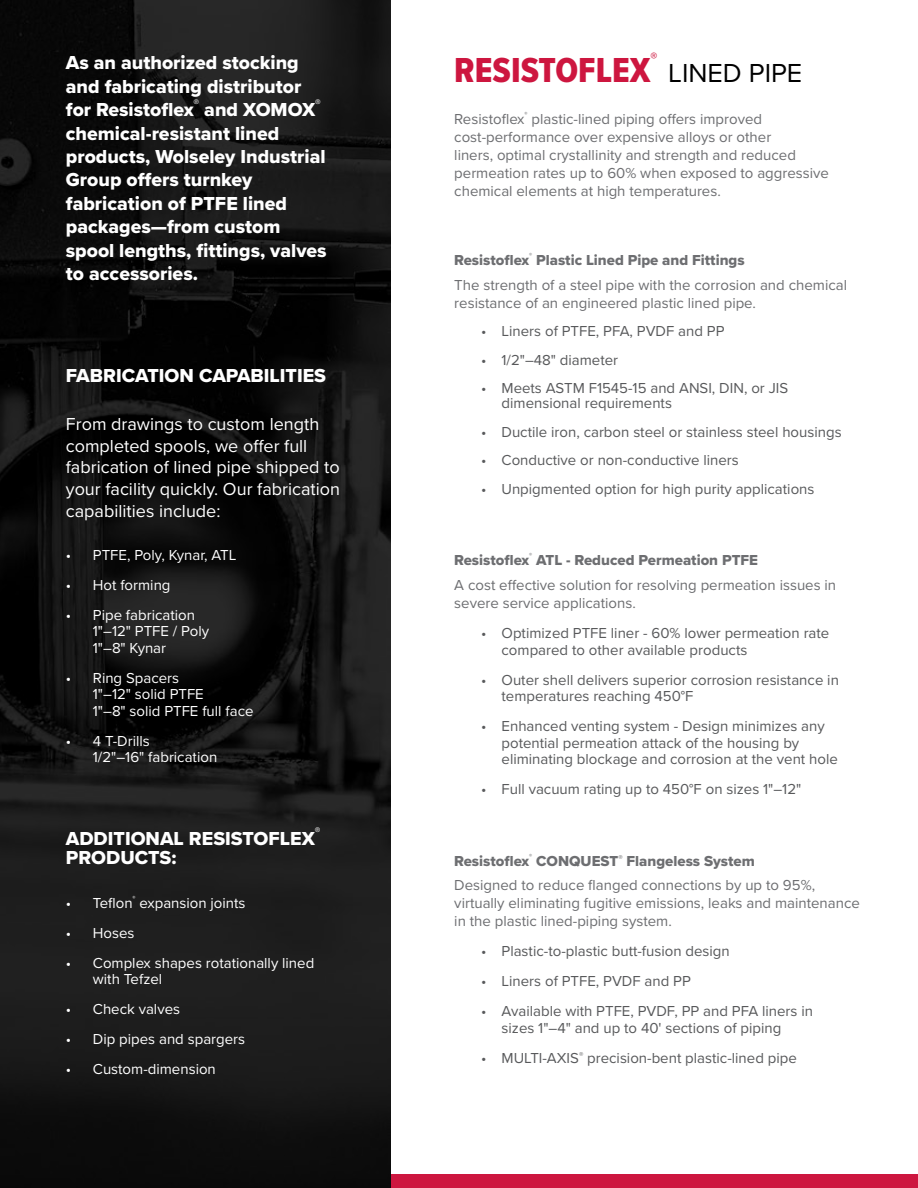
<style>
.page{position:relative;width:918px;height:1188px;background:#fff}
.page>*{position:absolute;margin:0;border:0;box-sizing:border-box;transform-origin:0 0}
.t1{font:36px "Proxima Nova Cond Extrabld";color:#cd163f}
.t2{font:27px "Proxima Nova";color:#000}
.t3{font:19.5px/23.4px "Proxima Nova Extrabld";color:#fff}
.t4{font:18px/21.6px "Proxima Nova";color:#fff}
.t5{font:15px/16.5px "Proxima Nova";color:#58595b}
.t6{font:15px/18px "Proxima Nova";color:#6d6e71}
.t7{font:15px/16.5px "Proxima Nova";color:#fff}
.t8{font:15px "Proxima Nova Extrabld";color:#6d6e71}
.t9{font:13.95px "Proxima Nova Cond Extrabld";color:#cd163f}
.t10{font:11.4px "Proxima Nova Extrabld";color:#fff}
.t11{font:6.15px "Proxima Nova Extrabld";color:#6d6e71}
.t12{font:6.15px "Proxima Nova Extrabld";color:#fff}
</style>
<div class="page">
<div style="left:0;top:1174px;width:918px;height:14px;background:#cd163f"></div>
<svg style="left:0;top:0;width:390px;height:1188px;background:#131313"></svg>
<h3 class="t3" style="left:66px;top:51px;width:237px">As an authorized stocking and fabricating distributor for Resistoflex</h3>
<p class="t10" style="left:315px;top:94px;width:7px">®</p>
<h3 class="t3" style="left:66px;top:121px;width:262px">chemical-resistant lined products, Wolseley Industrial<br>Group offers turnkey fabrication of PTFE lined packages—from custom spool lengths, fittings, valves to accessories.</h3>
<p class="t10" style="left:194px;top:94px;width:7px">®</p>
<h3 class="t3" style="left:204px;top:98px;width:112px">and XOMOX</h3>
<h3 class="t3" style="left:66px;top:363px;width:262px">FABRICATION CAPABILITIES</h3>
<p class="t4" style="left:66px;top:413px;width:276px">From drawings to custom length completed spools, we offer full fabrication of lined pipe shipped to your facility quickly. Our fabrication capabilities include:</p>
<p class="t7" style="left:66px;top:546px;width:172px">• PTFE, Poly, Kynar, ATL</p>
<p class="t7" style="left:66px;top:576px;width:106px">• Hot forming</p>
<p class="t7" style="left:93px;top:606px;width:118px;text-indent:-27px">• Pipe fabrication<br>1"–12" PTFE / Poly<br>1"–8" Kynar</p>
<p class="t7" style="left:93px;top:669px;width:162px;text-indent:-27px">• Ring Spacers<br>1"–12" solid PTFE<br>1"–8" solid PTFE full face</p>
<p class="t7" style="left:93px;top:732px;width:126px;text-indent:-27px">• 4 T-Drills<br>1/2"–16" fabrication</p>
<p class="t10" style="left:315px;top:823px;width:7px">®</p>
<h3 class="t3" style="left:66px;top:826px;width:251px">ADDITIONAL RESISTOFLEX</h3>
<h3 class="t3" style="left:66px;top:846px;width:112px">PRODUCTS:</h3>
<p class="t7" style="left:66px;top:894px;width:68px">• Teflon</p>
<p class="t12" style="left:133px;top:893px;width:5px">®</p>
<p class="t7" style="left:140px;top:894px;width:108px">expansion joints</p>
<p class="t7" style="left:66px;top:924px;width:70px">• Hoses</p>
<p class="t7" style="left:93px;top:954px;width:223px;text-indent:-27px">• Complex shapes rotationally lined with Tefzel</p>
<p class="t7" style="left:66px;top:1000px;width:116px">• Check valves</p>
<p class="t7" style="left:66px;top:1030px;width:181px">• Dip pipes and spargers</p>
<p class="t7" style="left:66px;top:1060px;width:152px">• Custom-dimension</p>
<p class="t9" style="left:650px;top:50px;width:8px">®</p>
<h1 class="t1" style="left:454px;top:50px;width:198px">RESISTOFLEX</h1>
<h2 class="t2" style="left:668px;top:53px;width:136px">LINED PIPE</h2>
<p class="t11" style="left:525px;top:109px;width:5px">®</p>
<p class="t6" style="left:454px;top:109px;width:376px;text-indent:77px">plastic-lined piping offers improved cost-performance over expensive alloys or other<br>liners, optimal crystallinity and strength and reduced permeation rates up to 60% when exposed to aggressive chemical elements at high temperatures.</p>
<p class="t6" style="left:454px;top:109px;width:72px">Resistofl ex</p>
<p class="t11" style="left:529px;top:250px;width:5px">®</p>
<p class="t8" style="left:454px;top:249px;width:76px">Resistoflex</p>
<p class="t8" style="left:536px;top:249px;width:210px">Plastic Lined Pipe and Fittings</p>
<p class="t6" style="left:454px;top:275px;width:394px">The strength of a steel pipe with the corrosion and chemical resistance of an engineered plastic lined pipe.</p>
<p class="t5" style="left:481px;top:322px;width:245px">• Liners of PTFE, PFA, PVDF and PP</p>
<p class="t5" style="left:481px;top:351px;width:138px">• 1/2"–48" diameter</p>
<p class="t5" style="left:502px;top:380px;width:288px;line-height:15px;text-indent:-20px">• Meets ASTM F1545-15 and ANSI, DIN, or JIS dimensional requirements</p>
<p class="t5" style="left:481px;top:423px;width:362px">• Ductile iron, carbon steel or stainless steel housings</p>
<p class="t5" style="left:481px;top:451px;width:259px">• Conductive or non-conductive liners</p>
<p class="t5" style="left:481px;top:480px;width:335px">• Unpigmented option for high purity applications</p>
<p class="t11" style="left:529px;top:551px;width:5px">®</p>
<p class="t8" style="left:536px;top:549px;width:223px">ATL - Reduced Permeation PTFE</p>
<p class="t6" style="left:454px;top:575px;width:383px">A cost effective solution for resolving permeation issues in severe service applications.</p>
<p class="t5" style="left:502px;top:624px;width:329px;text-indent:-20px">• Optimized PTFE liner - 60% lower permeation rate compared to other available products</p>
<p class="t5" style="left:502px;top:671px;width:339px;text-indent:-20px">• Outer shell delivers superior corrosion resistance in temperatures reaching 450°F</p>
<p class="t5" style="left:502px;top:717px;width:338px;text-indent:-20px">• Enhanced venting system - Design minimizes any potential permeation attack of the housing by eliminating blockage and corrosion at the vent hole</p>
<p class="t5" style="left:481px;top:780px;width:322px">• Full vacuum rating up to 450°F on sizes 1"–12"</p>
<p class="t8" style="left:454px;top:549px;width:76px">Resistoflex</p>
<p class="t11" style="left:529px;top:851px;width:5px">®</p>
<p class="t8" style="left:536px;top:849px;width:220px">CONQUEST<sup>®</sup> Flangeless System</p>
<p class="t6" style="left:454px;top:876px;width:407px">Designed to reduce flanged connections by up to 95%, virtually eliminating fugitive emissions, leaks and maintenance in the plastic lined-piping system.</p>
<p class="t5" style="left:481px;top:942px;width:250px">• Plastic-to-plastic butt-fusion design</p>
<p class="t5" style="left:481px;top:972px;width:211px">• Liners of PTFE, PVDF and PP</p>
<p class="t5" style="left:502px;top:1002px;width:313px;text-indent:-20px">• Available with PTFE, PVDF, PP and PFA liners in sizes 1"–4" and up to 40' sections of piping</p>
<p class="t5" style="left:481px;top:1049px;width:317px">• MULTI-AXIS<sup>®</sup> precision-bent plastic-lined pipe</p>
<p class="t8" style="left:454px;top:849px;width:76px">Resistoflex</p>
</div>
